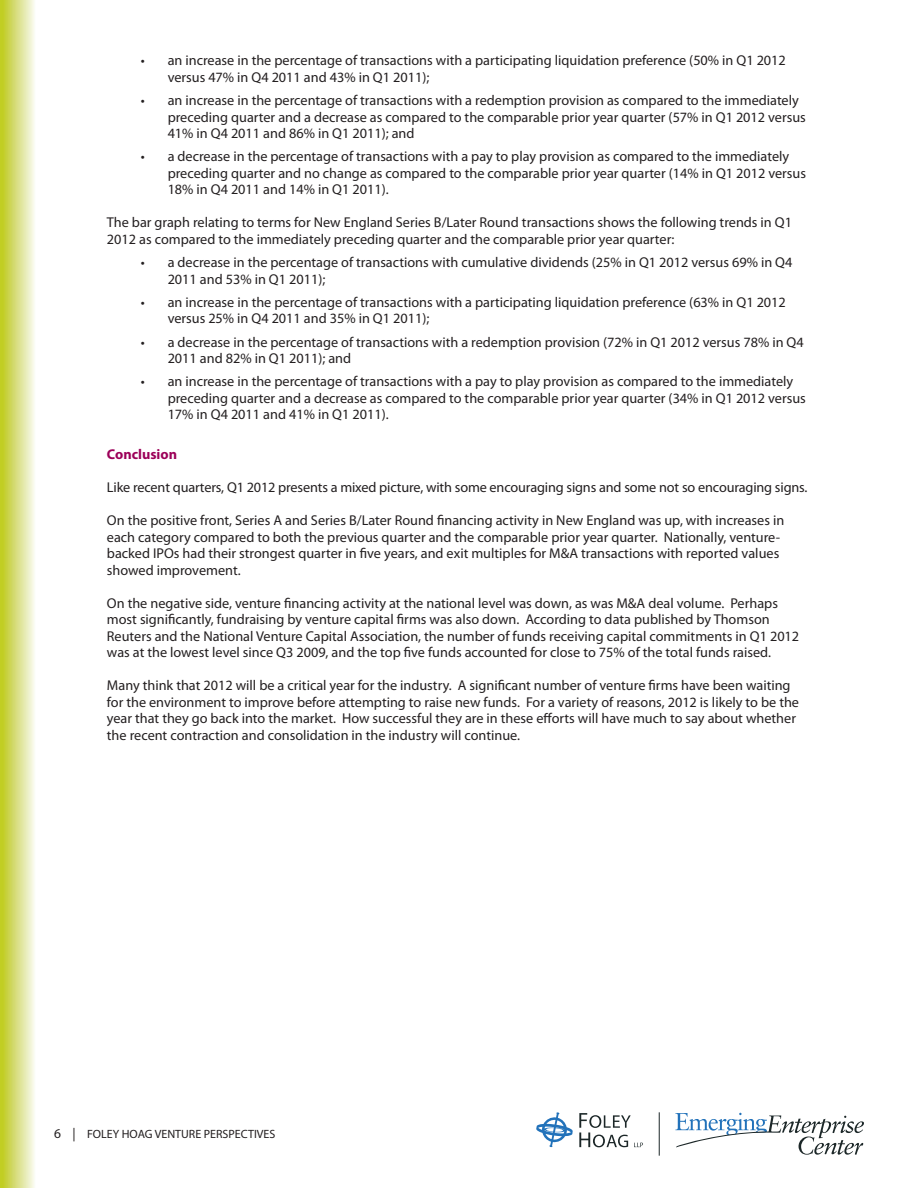
<style>
.page{position:relative;width:918px;height:1188px;background:#fff}
.page>*{position:absolute;margin:0;border:0;box-sizing:border-box;transform-origin:0 0}
.t1{font:14.25px/16.5px "Myriad Pro";color:#231f20}
.t2{font:700 14.25px "Myriad Pro";color:#9c0159}
.t3{font:12px "Myriad Pro";color:#231f20}
.s1{font-size:13.5px}
</style>
<div class="page">
<svg style="left:675px;top:1113px;width:189px;height:42px"></svg>
<hr style="left:659px;top:1112px;width:1px;height:44px;background:#1c2728">
<svg style="left:536px;top:1112px;width:37px;height:35px"></svg>
<svg style="left:579px;top:1113px;width:64px;height:34px"></svg>
<div style="left:1px;top:1px;width:34px;height:1186px;background:linear-gradient(to right,#bdc81d,#f7f8eb)"></div>
<p class="t1" style="left:168px;top:52px;width:620px;text-indent:-27px">• an increase in the percentage of transactions with a participating liquidation preference (50% in Q1 2012 versus 47% in Q4 2011 and 43% in Q1 2011);</p>
<p class="t1" style="left:168px;top:92px;width:640px;text-indent:-27px">• an increase in the percentage of transactions with a redemption provision as compared to the immediately preceding quarter and a decrease as compared to the comparable prior year quarter (57% in Q1 2012 versus<br>41% in Q4 2011 and 86% in Q1 2011); and</p>
<p class="t1" style="left:168px;top:148px;width:640px;text-indent:-27px">• a decrease in the percentage of transactions with a pay to play provision as compared to the immediately preceding quarter and no change as compared to the comparable prior year quarter (14% in Q1 2012 versus<br>18% in Q4 2011 and 14% in Q1 2011).</p>
<p class="t1" style="left:107px;top:214px;width:687px">The bar graph relating to terms for New England Series B/Later Round transactions shows the following trends in Q1<br>2012 as compared to the immediately preceding quarter and the comparable prior year quarter:</p>
<p class="t1" style="left:168px;top:254px;width:626px;text-indent:-27px">• a decrease in the percentage of transactions with cumulative dividends (25% in Q1 2012 versus 69% in Q4<br>2011 and 53% in Q1 2011);</p>
<p class="t1" style="left:168px;top:294px;width:620px;text-indent:-27px">• an increase in the percentage of transactions with a participating liquidation preference (63% in Q1 2012 versus 25% in Q4 2011 and 35% in Q1 2011);</p>
<p class="t1" style="left:168px;top:333px;width:638px;text-indent:-27px">• a decrease in the percentage of transactions with a redemption provision (72% in Q1 2012 versus 78% in Q4<br>2011 and 82% in Q1 2011); and</p>
<p class="t1" style="left:168px;top:373px;width:640px;text-indent:-27px">• an increase in the percentage of transactions with a pay to play provision as compared to the immediately preceding quarter and a decrease as compared to the comparable prior year quarter (34% in Q1 2012 versus<br>17% in Q4 2011 and 41% in Q1 2011).</p>
<p class="t2" style="left:107px;top:445px;width:72px">Conclusion</p>
<p class="t1" style="left:107px;top:479px;width:702px">Like recent quarters, Q1 2012 presents a mixed picture, with some encouraging signs and some not so encouraging signs.</p>
<p class="t1" style="left:107px;top:512px;width:679px">On the positive front, Series A and Series B/Later Round financing activity in New England was up, with increases in each category compared to both the previous quarter and the comparable prior year quarter. Nationally, venture&shy;backed IPOs had their strongest quarter in five years, and exit multiples for M&amp;A transactions with reported values showed improvement.</p>
<p class="t1" style="left:107px;top:594px;width:694px">On the negative side, venture financing activity at the national level was down, as was M&amp;A deal volume. Perhaps most significantly, fundraising by venture capital firms was also down. According to data published by Thomson Reuters and the National Venture Capital Association, the number of funds receiving capital commitments in Q1 2012 was at the lowest level since Q3 2009, and the top five funds accounted for close to 75% of the total funds raised.</p>
<p class="t1" style="left:107px;top:677px;width:694px">Many think that 2012 will be a critical year for the industry. A significant number of venture firms have been waiting for the environment to improve before attempting to raise new funds. For a variety of reasons, 2012 is likely to be the year that they go back into the market. How successful they are in these efforts will have much to say about whether the recent contraction and consolidation in the industry will continue.</p>
<p class="t3" style="left:54px;top:1127px;width:223px"><span class="s1">6 |</span> FOLEY HOAG VENTURE PERSPECTIVES</p>
</div>
